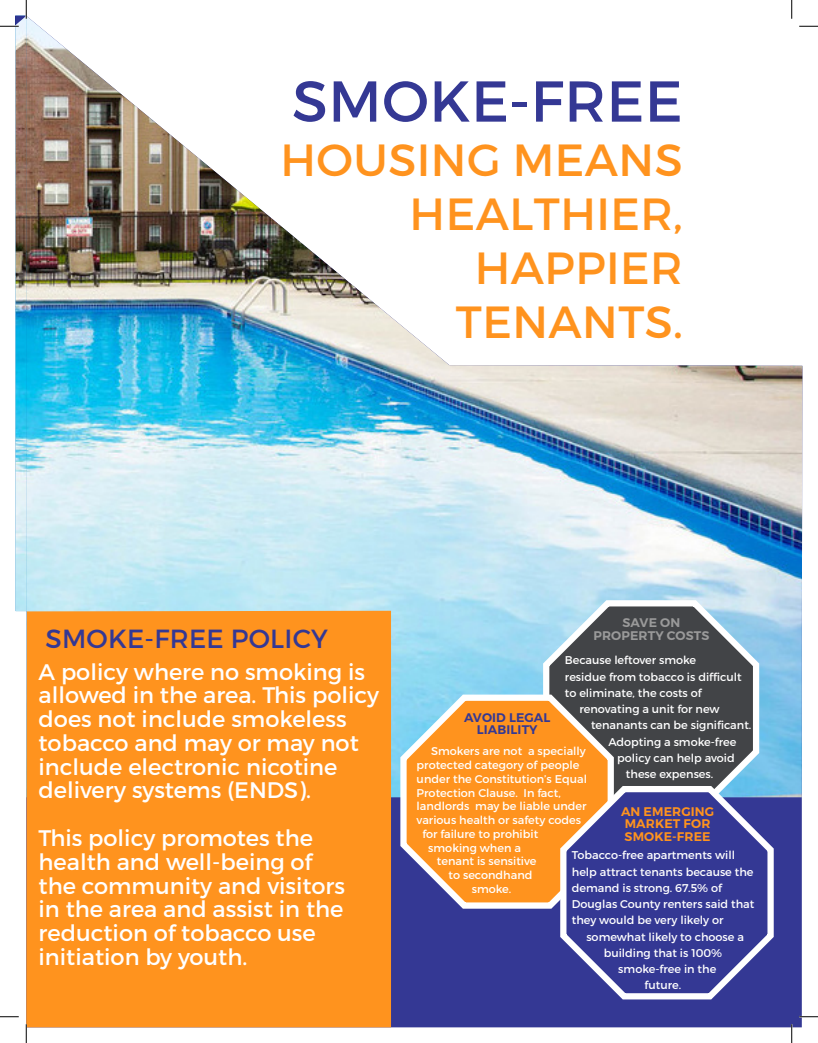
<style>
.page{position:relative;width:818px;height:1043px;background:#fff}
.page>*{position:absolute;margin:0;border:0;box-sizing:border-box;transform-origin:0 0}
.Headline{font:57.5px "Montserrat";letter-spacing:.01em;color:#343894}
.Headline-2{font:45px/54px "Montserrat";letter-spacing:.01em;color:#ff931e;text-align:right}
.Headline-3{font:26.25px "Montserrat";letter-spacing:.01em;color:#343894}
.body_text{font:22.5px/23.8px "Montserrat";color:#fff}
.Headline-4{font:600 12.5px/12.5px "Montserrat";letter-spacing:.01em;color:#ff931e}
.Headline-5{font:600 12.5px/12.5px "Montserrat";letter-spacing:.01em;color:#9a9a9a;text-align:center}
.Headline-6{font:600 12.5px "Montserrat";letter-spacing:.01em;color:#343894}
.body_text-2{font:11.25px/16.2px "Montserrat";color:#fff}
</style>
<div class="page">
<div style="left:391px;top:797px;width:411px;height:230px;background:#343894"></div>
<img style="left:27px;top:16px;width:775px;height:781px">
<div style="left:26px;top:610px;width:365px;height:417px;background:#ff931e"></div>
<svg style="left:540px;top:594px;width:222px;height:186px;background:#636e75"></svg>
<svg style="left:397px;top:689px;width:220px;height:222px;background:#d9944c"></svg>
<svg style="left:557px;top:780px;width:219px;height:222px;background:#535298"></svg>
<svg style="left:799px;top:25px;width:19px;height:2px"></svg>
<svg style="left:0;top:1016px;width:19px;height:1px"></svg>
<svg style="left:799px;top:1015px;width:19px;height:2px"></svg>
<svg style="left:0;top:0;width:27px;height:998px"></svg>
<svg style="left:25px;top:1024px;width:2px;height:18px"></svg>
<svg style="left:790px;top:0;width:2px;height:19px"></svg>
<svg style="left:790px;top:1024px;width:2px;height:18px"></svg>
<p class="Headline" style="left:292px;top:66px;width:392px">SMOKE-FREE</p>
<p class="Headline-2" style="left:280px;top:132px;width:404px">HOUSING MEANS<br>HEALTHIER,</p>
<p class="Headline-2" style="left:475px;top:240px;width:209px">HAPPIER</p>
<p class="Headline-2" style="left:456px;top:294px;width:228px">TENANTS.</p>
<p class="Headline-3" style="left:45px;top:622px;width:284px">SMOKE-FREE POLICY</p>
<p class="Headline-5" style="left:593px;top:617px;width:117px">SAVE ON<br>PROPERTY COSTS</p>
<p class="body_text-2" style="left:565px;top:652px;width:133px">Because leftover smoke</p>
<p class="body_text-2" style="left:565px;top:668px;width:178px">residue from tobacco is difficult to eliminate, the costs of</p>
<p class="body_text-2" style="left:579px;top:701px;width:141px">renovating a unit for new</p>
<p class="body_text-2" style="left:591px;top:717px;width:162px">tenanants can be significant.</p>
<p class="body_text-2" style="left:608px;top:733px;width:129px">Adopting a smoke-free</p>
<p class="body_text-2" style="left:617px;top:749px;width:119px">policy can help avoid</p>
<p class="body_text-2" style="left:626px;top:766px;width:89px">these expenses.</p>
<p class="body_text" style="left:39px;top:659px;width:342px">A policy where no smoking is allowed in the area. This policy does not include smokeless tobacco and may or may not include electronic nicotine delivery systems (ENDS).</p>
<p class="body_text" style="left:39px;top:826px;width:308px">This policy promotes the health and well-being of the community and visitors in the area and assist in the reduction of tobacco use initiation by youth.</p>
<p class="Headline-6" style="left:464px;top:709px;width:88px">AVOID LEGAL</p>
<p class="Headline-6" style="left:477px;top:722px;width:62px">LIABILITY</p>
<p class="body_text-2" style="left:431px;top:743px;width:156px">Smokers are not a specially</p>
<p class="body_text-2" style="left:416px;top:757px;width:164px">protected category of people</p>
<p class="body_text-2" style="left:416px;top:770px;width:172px">under the Constitution’s Equal</p>
<p class="body_text-2" style="left:416px;top:784px;width:146px">Protection Clause. In fact,</p>
<p class="body_text-2" style="left:416px;top:798px;width:171px">landlords may be liable under</p>
<p class="body_text-2" style="left:416px;top:812px;width:166px">various health or safety codes</p>
<p class="body_text-2" style="left:422px;top:825px;width:117px">for failure to prohibit</p>
<p class="body_text-2" style="left:428px;top:839px;width:94px">smoking when a</p>
<p class="body_text-2" style="left:437px;top:853px;width:101px">tenant is sensitive</p>
<p class="body_text-2" style="left:448px;top:867px;width:85px">to secondhand</p>
<p class="body_text-2" style="left:472px;top:880px;width:41px">smoke.</p>
<p class="Headline-4" style="left:621px;top:805px;width:95px">AN EMERGING<br>MARKET FOR<br>SMOKE-FREE</p>
<p class="body_text-2" style="left:572px;top:847px;width:183px">Tobacco-free apartments will help attract tenants because the demand is strong. 67.5% of</p>
<p class="body_text-2" style="left:572px;top:895px;width:184px">Douglas County renters said that they would be very likely or</p>
<p class="body_text-2" style="left:586px;top:928px;width:159px">somewhat likely to choose a</p>
<p class="body_text-2" style="left:603px;top:944px;width:120px">building that is 100%</p>
<p class="body_text-2" style="left:618px;top:960px;width:99px">smoke-free in the</p>
<p class="body_text-2" style="left:644px;top:977px;width:38px">future.</p>
</div>
